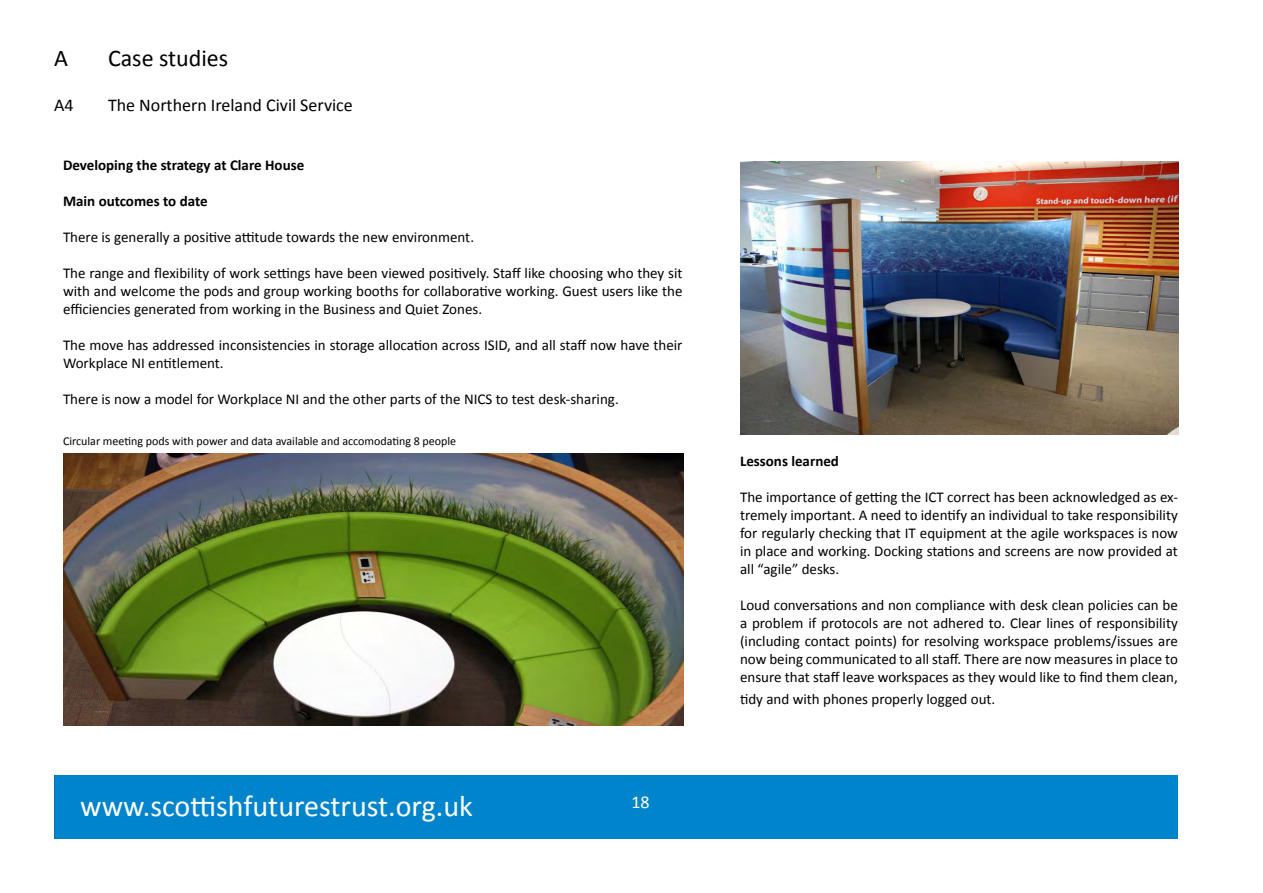
<style>
.page{position:relative;width:1263px;height:893px;background:#fff}
.page>*{position:absolute;margin:0;border:0;box-sizing:border-box;transform-origin:0 0}
.t1{font:30px "Calibri";color:#fff}
.t2{font:24px "Calibri";color:#000}
.t3{font:18px "Calibri";color:#000}
.t4{font:18px "Calibri";color:#fff}
.t5{font:15px/18px "Calibri";color:#000;text-align:justify}
.t6{font:700 15px "Calibri";color:#000}
.t7{font:12px "Calibri";color:#000}
</style>
<div class="page">
<div style="left:55px;top:775px;width:1123px;height:64px;background:#0085cc"></div>
<img style="left:63px;top:454px;width:621px;height:272px">
<img style="left:740px;top:162px;width:438px;height:273px">
<p class="t2" style="left:54px;top:43px;width:15px">A</p>
<p class="t2" style="left:108px;top:43px;width:122px">Case studies</p>
<p class="t3" style="left:54px;top:94px;width:21px">A4</p>
<p class="t3" style="left:108px;top:94px;width:246px">The Northern Ireland Civil Service</p>
<p class="t6" style="left:63px;top:156px;width:243px">Developing the strategy at Clare House</p>
<p class="t6" style="left:63px;top:192px;width:146px">Main outcomes to date</p>
<p class="t5" style="left:63px;top:228px;width:413px">There is generally a positive attitude towards the new environment.</p>
<p class="t5" style="left:63px;top:264px;width:621px">The range and flexibility of work settings have been viewed positively. Staff like choosing who they sit with and welcome the pods and group working booths for collaborative working. Guest users like the efficiencies generated from working in the Business and Quiet Zones.</p>
<p class="t5" style="left:63px;top:336px;width:621px">The move has addressed inconsistencies in storage allocation across ISID, and all staff now have their<br>Workplace NI entitlement.</p>
<p class="t5" style="left:63px;top:390px;width:557px">There is now a model for Workplace NI and the other parts of the NICS to test desk-sharing.</p>
<p class="t7" style="left:63px;top:433px;width:395px">Circular meeting pods with power and data available and accomodating 8 people</p>
<p class="t1" style="left:80px;top:787px;width:394px">www.scottishfuturestrust.org.uk</p>
<p class="t4" style="left:631px;top:790px;width:20px">18</p>
<p class="t6" style="left:740px;top:452px;width:100px">Lessons learned</p>
<p class="t5" style="left:740px;top:488px;width:439px">The importance of getting the ICT correct has been acknowledged as ex&shy;tremely important. A need to identify an individual to take responsibility for regularly checking that IT equipment at the agile workspaces is now in place and working. Docking stations and screens are now provided at all “agile” desks.</p>
<p class="t5" style="left:740px;top:596px;width:439px">Loud conversations and non compliance with desk clean policies can be a problem if protocols are not adhered to. Clear lines of responsibility (including contact points) for resolving workspace problems/issues are now being communicated to all staff. There are now measures in place to ensure that staff leave workspaces as they would like to find them clean,</p>
<p class="t5" style="left:740px;top:690px;width:257px">tidy and with phones properly logged out.</p>
</div>
